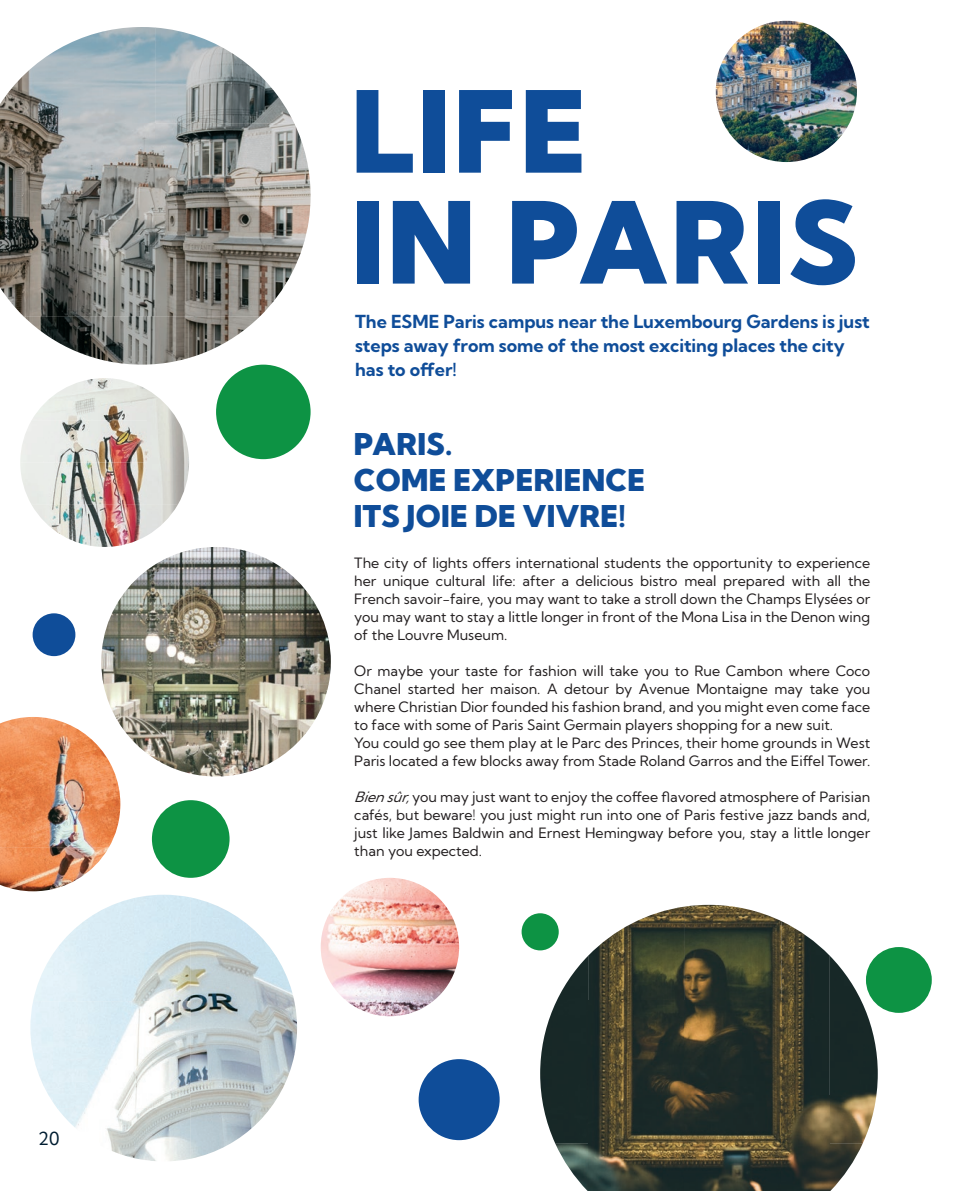
<style>
.page{position:relative;width:957px;height:1191px;background:#fff}
.page>*{position:absolute;margin:0;border:0;box-sizing:border-box;transform-origin:0 0}
.t1{font:900 112.8px/110.9px "Kumbh Sans";letter-spacing:.03em;color:#0f4d99}
.t2{font:900 30px/36px "Kumbh Sans";letter-spacing:.01em;color:#0f4d99}
.t3{font:700 18px/24px "Kumbh Sans";color:#0f4d99}
.t4{font:18px "Kumbh Sans";color:#001d31}
.t5{font:14.25px/18px "Kumbh Sans";color:#231f20;text-align:justify}
.s1{font-style:italic}
</style>
<div class="page">
<div style="left:866px;top:947px;width:66px;height:66px;background:#0d9344;border-radius:50%"></div>
<img style="left:0;top:27px;width:294px;height:96px">
<img style="left:0;top:123px;width:310px;height:193px">
<img style="left:24px;top:316px;width:236px;height:48px">
<img style="left:588px;top:906px;width:97px;height:285px">
<img style="left:685px;top:904px;width:96px;height:287px">
<img style="left:781px;top:921px;width:48px;height:270px">
<img style="left:540px;top:956px;width:48px;height:187px">
<img style="left:829px;top:955px;width:49px;height:188px">
<img style="left:555px;top:1143px;width:33px;height:48px">
<img style="left:829px;top:1143px;width:34px;height:48px">
<img style="left:32px;top:378px;width:115px;height:42px">
<img style="left:147px;top:390px;width:42px;height:114px">
<img style="left:20px;top:420px;width:127px;height:84px">
<img style="left:31px;top:504px;width:116px;height:43px">
<img style="left:147px;top:504px;width:31px;height:31px">
<img style="left:325px;top:878px;width:130px;height:46px">
<img style="left:321px;top:924px;width:138px;height:46px">
<img style="left:325px;top:970px;width:130px;height:46px">
<div style="left:418px;top:1059px;width:81px;height:81px;background:#0f4d99;border-radius:50%"></div>
<div style="left:33px;top:613px;width:42px;height:43px;background:#0f4d99;border-radius:50%"></div>
<div style="left:216px;top:365px;width:94px;height:94px;background:#0d9344;border-radius:50%"></div>
<img style="left:101px;top:547px;width:230px;height:138px">
<img style="left:104px;top:684px;width:224px;height:92px">
<div style="left:521px;top:913px;width:38px;height:37px;background:#0d9344;border-radius:50%"></div>
<div style="left:152px;top:800px;width:78px;height:78px;background:#0d9344;border-radius:50%"></div>
<img style="left:33px;top:894px;width:157px;height:107px">
<img style="left:190px;top:897px;width:107px;height:158px">
<img style="left:30px;top:1001px;width:161px;height:107px">
<img style="left:190px;top:1054px;width:104px;height:104px">
<img style="left:57px;top:1108px;width:134px;height:53px">
<img style="left:0;top:717px;width:120px;height:130px">
<img style="left:0;top:847px;width:109px;height:44px">
<img style="left:716px;top:21px;width:141px;height:141px;border-radius:71px">
<p class="t4" style="left:38px;top:1127px;width:23px">20</p>
<h1 class="t1" style="left:351px;top:76px;width:508px">LIFE<br>IN PARIS</h1>
<p class="t3" style="left:355px;top:310px;width:516px">The ESME Paris campus near the Luxembourg Gardens is just steps away from some of the most exciting places the city has to offer!</p>
<h2 class="t2" style="left:354px;top:426px;width:292px">PARIS.<br>COME EXPERIENCE<br>ITS JOIE DE VIVRE!</h2>
<p class="t5" style="left:354px;top:553px;width:517px">The city of lights offers international students the opportunity to experience her unique cultural life: after a delicious bistro meal prepared with all the French savoir-faire, you may want to take a stroll down the Champs Elysées or you may want to stay a little longer in front of the Mona Lisa in the Denon wing of the Louvre Museum.</p>
<p class="t5" style="left:354px;top:661px;width:517px;text-align:left">Or maybe your taste for fashion will take you to Rue Cambon where Coco Chanel started her maison. A detour by Avenue Montaigne may take you where Christian Dior founded his fashion brand, and you might even come face to face with some of Paris Saint Germain players shopping for a new suit.<br>You could go see them play at le Parc des Princes, their home grounds in West Paris located a few blocks away from Stade Roland Garros and the Eiffel Tower.</p>
<p class="t5" style="left:354px;top:787px;width:517px"><span class="s1">Biensûr,</span>you may just want to enjoy the coffee flavored atmosphere of Parisian cafés, but beware! you just might run into one of Paris festive jazz bands and, just like James Baldwin and Ernest Hemingway before you, stay a little longer than you expected.</p>
</div>
